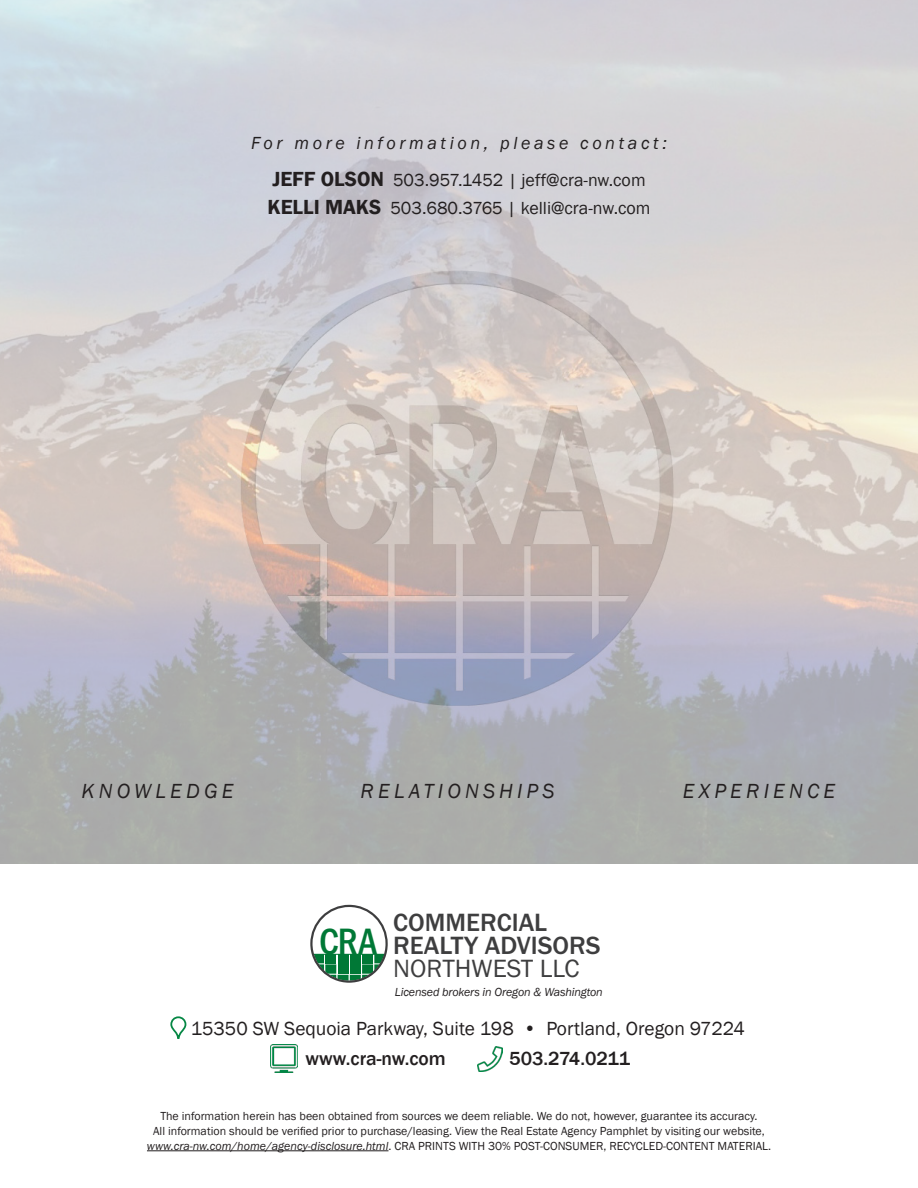
<style>
.page{position:relative;width:918px;height:1188px;background:#fff}
.page>*{position:absolute;margin:0;border:0;box-sizing:border-box;transform-origin:0 0}
.t1{font:500 condensed 38.1px "Franklin Gothic";color:#007836}
.t2{font:500 25.8px/23px "Franklin Gothic";color:#3e3e3f}
.t3{font:25.8px "Franklin Gothic";color:#3e3e3f}
.t4{font:italic 21px "Franklin Gothic";letter-spacing:.2em;color:#231f20}
.t5{font:19.5px "Franklin Gothic";color:#231f20}
.t6{font:500 19.5px "Franklin Gothic";color:#231f20}
.t7{font:18px/28.3px "Franklin Gothic";color:#231f20}
.t8{font:italic 18px "Franklin Gothic";letter-spacing:.2em;color:#231f20}
.t9{font:12px/15px "Franklin Gothic";color:#231f20;text-align:center}
.t10{font:italic 12px "Franklin Gothic";letter-spacing:-.01em;color:#231f20}
.s1{font-weight:600;font-size:21px}
.s2{font-size:37.65px}
.s3{font-style:italic}
</style>
<div class="page">
<img style="left:478px;top:1046px;width:24px;height:25px">
<img style="left:271px;top:1044px;width:27px;height:28px">
<svg style="left:170px;top:1016px;width:17px;height:23px"></svg>
<img style="left:0;top:0;width:918px;height:864px">
<svg style="left:310px;top:905px;width:78px;height:78px"></svg>
<hr style="left:147px;top:1151px;width:242px;height:1px;background:#231f20">
<h3 class="t8" style="left:251px;top:131px;width:417px">For more information, please contact:</h3>
<h3 class="t7" style="left:267px;top:166px;width:385px"><span class="s1">JEFF OLSON</span> 503.957.1452 | jeff@cra-nw.com<br><span class="s1">KELLI MAKS</span> 503.680.3765 | kelli@cra-nw.com</h3>
<h3 class="t4" style="left:81px;top:778px;width:154px">KNOWLEDGE</h3>
<h3 class="t4" style="left:361px;top:778px;width:195px">RELATIONSHIPS</h3>
<h3 class="t4" style="left:683px;top:778px;width:154px">EXPERIENCE</h3>
<h1 class="t1" style="left:319px;top:917px;width:60px"><span class="s2">C</span>RA</h1>
<h2 class="t2" style="left:391px;top:911px;width:209px">COMMERCIAL<br>REALTY ADVISORS</h2>
<h2 class="t3" style="left:391px;top:952px;width:188px">NORTHWEST LLC</h2>
<p class="t10" style="left:395px;top:984px;width:210px">Licensed brokers in Oregon &amp; Washington</p>
<h3 class="t5" style="left:191px;top:1017px;width:556px">15350 SW Sequoia Parkway, Suite 198 • Portland, Oregon 97224</h3>
<h3 class="t6" style="left:306px;top:1047px;width:142px">www.cra-nw.com</h3>
<h3 class="t6" style="left:509px;top:1047px;width:123px">503.274.0211</h3>
<p class="t9" style="left:147px;top:1109px;width:626px">The information herein has been obtained from sources we deem reliable. We do not, however, guarantee its accuracy.<br>All information should be verified prior to purchase/leasing. View the Real Estate Agency Pamphlet by visiting our website, <span class="s3">www.cra-nw.com/home/agency-disclosure.html</span>. CRA PRINTS WITH 30% POST-CONSUMER, RECYCLED-CONTENT MATERIAL.</p>
</div>
